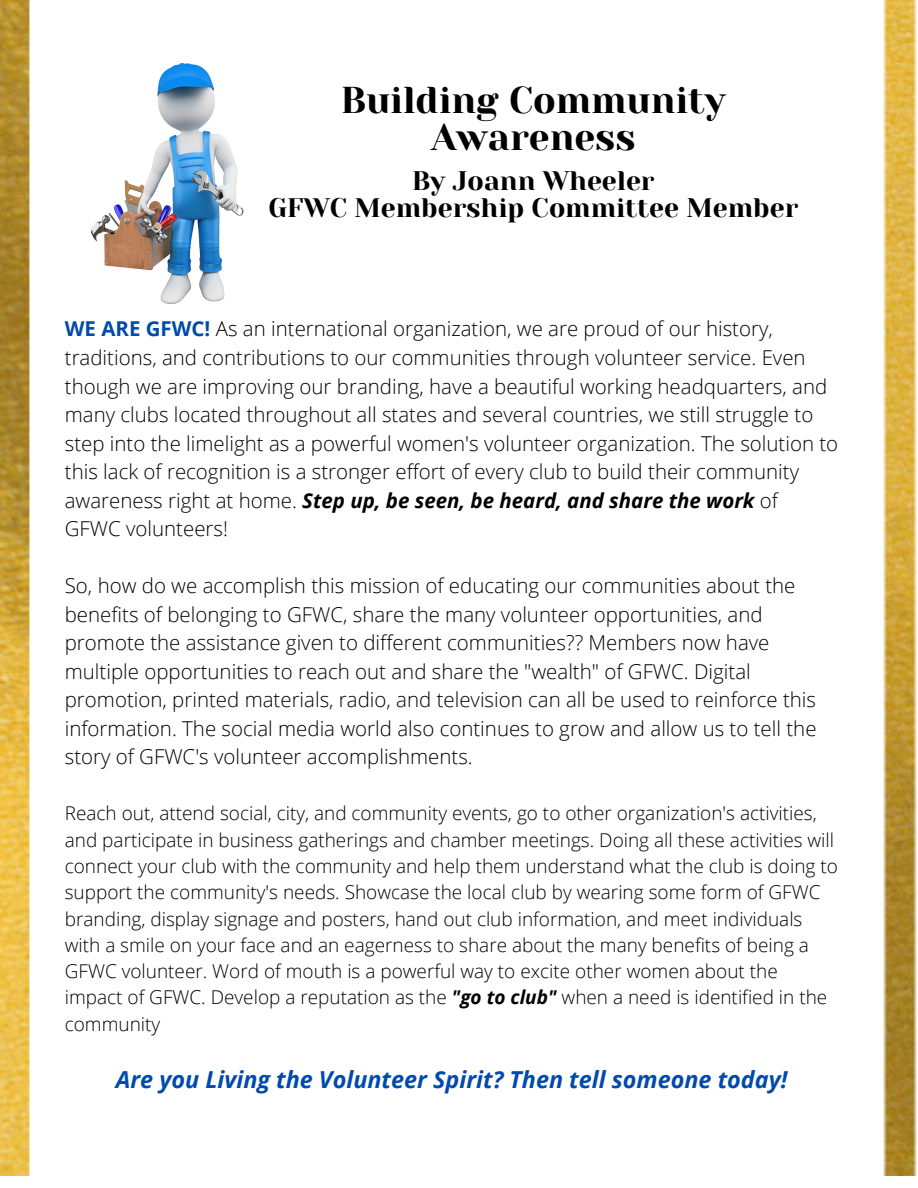
<style>
.page{position:relative;width:918px;height:1188px;background:#fff}
.page>*{position:absolute;margin:0;border:0;box-sizing:border-box;transform-origin:0 0}
.t1{font:37.2px/37.2px "Yeseva One";color:#000;text-align:center}
.t2{font:26.7px/26.4px "Yeseva One";color:#000;text-align:center}
.t3{font:italic 700 23.4px "Open Sans";color:#004aad}
.t4{font:300 20.4px/28.5px "Open Sans";color:#000}
.t5{font:300 19.05px/26.4px "Open Sans";color:#000}
.s1{font-weight:700;color:#004aad}
.s2{font-weight:700;font-style:italic}
</style>
<div class="page">
<img style="left:0;top:0;width:917px;height:1176px">
<h1 class="t1" style="left:341px;top:82px;width:387px">Building Community<br>Awareness</h1>
<h2 class="t2" style="left:268px;top:168px;width:531px">By Joann Wheeler<br>GFWC Membership Committee Member</h2>
<p class="t4" style="left:65px;top:314px;width:775px"><span class="s1">WE ARE GFWC!</span> As an international organization, we are proud of our history, traditions, and contributions to our communities through volunteer service. Even though we are improving our branding, have a beautiful working headquarters, and many clubs located throughout all states and several countries, we still struggle to step into the limelight as a powerful women's volunteer organization. The solution to this lack of recognition is a stronger effort of every club to build their community awareness right at home. <span class="s2">Step up, be seen, be heard, and share the work</span> of GFWC volunteers!</p>
<p class="t4" style="left:65px;top:571px;width:753px">So, how do we accomplish this mission of educating our communities about the benefits of belonging to GFWC, share the many volunteer opportunities, and promote the assistance given to different communities?? Members now have multiple opportunities to reach out and share the "wealth" of GFWC. Digital promotion, printed materials, radio, and television can all be used to reinforce this information. The social media world also continues to grow and allow us to tell the story of GFWC's volunteer accomplishments.</p>
<p class="t5" style="left:65px;top:800px;width:775px">Reach out, attend social, city, and community events, go to other organization's activities, and participate in business gatherings and chamber meetings. Doing all these activities will connect your club with the community and help them understand what the club is doing to support the community's needs. Showcase the local club by wearing some form of GFWC branding, display signage and posters, hand out club information, and meet individuals with a smile on your face and an eagerness to share about the many benefits of being a GFWC volunteer. Word of mouth is a powerful way to excite other women about the impact of GFWC. Develop a reputation as the <span class="s2">"go to club"</span> when a need is identified in the community</p>
<p class="t3" style="left:116px;top:1063px;width:673px">Are you Living the Volunteer Spirit? Then tell someone today!</p>
</div>
